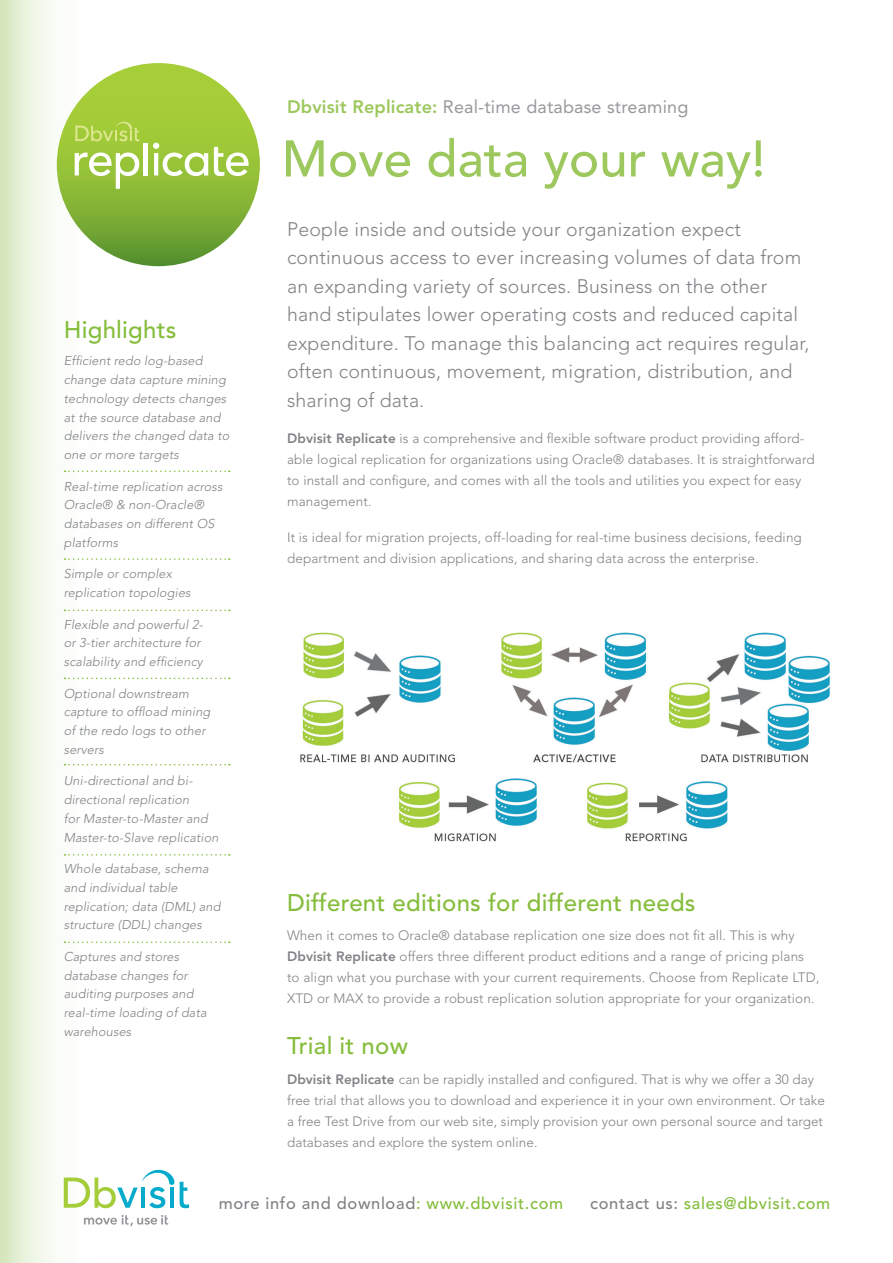
<style>
.page{position:relative;width:893px;height:1263px;background:#fff}
.page>*{position:absolute;margin:0;border:0;box-sizing:border-box;transform-origin:0 0}
.MAIN_TITLE{font:500 51px "Avenir";color:#9cc85e}
.SMALL_TITLE{font:500 24px "Avenir";letter-spacing:.01em;color:#85bd3b}
.big_intro{font:300 19.5px/28.5px "Avenir";letter-spacing:.01em;color:#808285}
.little_intro{font:18px "Avenir";letter-spacing:.01em;color:#97999c}
.t1{font:500 16.5px "Avenir";letter-spacing:.04em;color:#808285}
.t2{font:500 16.5px "Avenir";letter-spacing:.04em;color:#85bd3b}
.body_copy{font:300 13.5px/21px "Avenir";letter-spacing:.01em;color:#808285}
.NEW_LEFT_COLUMN{font:italic 300 12.75px/18.8px "Avenir";letter-spacing:.01em;color:#808285}
.s1{font-weight:800;color:#9cc85e}
.s2{font-weight:800}
.s3{color:#85bd3b}
.s4{color:#808285}
</style>
<div class="page">
<svg style="left:0;top:0;width:145px;height:1263px"></svg>
<svg style="left:57px;top:63px;width:203px;height:203px;background:#8fbc37"></svg>
<svg style="left:75px;top:122px;width:65px;height:19px"></svg>
<svg style="left:75px;top:152px;width:64px;height:37px"></svg>
<hr style="left:144px;top:143px;width:4px;height:32px;background:#fff">
<svg style="left:153px;top:143px;width:55px;height:33px"></svg>
<svg style="left:214px;top:147px;width:35px;height:29px"></svg>
<svg style="left:84px;top:1215px;width:84px;height:11px"></svg>
<svg style="left:64px;top:1170px;width:125px;height:38px"></svg>
<img style="left:300px;top:632px;width:530px;height:210px">
<svg style="left:65px;top:470px;width:165px;height:2px"></svg>
<svg style="left:65px;top:558px;width:165px;height:2px"></svg>
<svg style="left:65px;top:610px;width:165px;height:1px"></svg>
<svg style="left:65px;top:678px;width:165px;height:1px"></svg>
<svg style="left:65px;top:764px;width:165px;height:1px"></svg>
<svg style="left:65px;top:854px;width:165px;height:1px"></svg>
<svg style="left:65px;top:941px;width:165px;height:2px"></svg>
<p class="little_intro" style="left:287px;top:96px;width:403px"><span class="s1">Dbvisit Replicate:</span> Real-time database streaming</p>
<p class="SMALL_TITLE" style="left:64px;top:316px;width:114px">Highlights</p>
<p class="NEW_LEFT_COLUMN" style="left:64px;top:352px;width:167px">Efficient redo log-based change data capture mining technology detects changes at the source database and delivers the changed data to one or more targets</p>
<p class="NEW_LEFT_COLUMN" style="left:64px;top:477px;width:160px">Real-time replication across<br>Oracle® &amp; non-Oracle® databases on different OS platforms</p>
<p class="NEW_LEFT_COLUMN" style="left:64px;top:565px;width:128px">Simple or complex replication topologies</p>
<p class="NEW_LEFT_COLUMN" style="left:64px;top:615px;width:141px">Flexible and powerful 2- or 3-tier architecture for scalability and efficiency</p>
<p class="NEW_LEFT_COLUMN" style="left:64px;top:684px;width:148px">Optional downstream capture to offload mining of the redo logs to other servers</p>
<p class="NEW_LEFT_COLUMN" style="left:64px;top:772px;width:156px">Uni-directional and bi&shy;directional replication<br>for Master-to-Master and<br>Master-to-Slave replication</p>
<p class="NEW_LEFT_COLUMN" style="left:64px;top:859px;width:158px">Whole database, schema and individual table replication; data (DML) and structure (DDL) changes</p>
<p class="NEW_LEFT_COLUMN" style="left:64px;top:947px;width:144px">Captures and stores database changes for auditing purposes and real-time loading of data warehouses</p>
<p class="MAIN_TITLE" style="left:282px;top:129px;width:485px">Move data your way!</p>
<p class="big_intro" style="left:287px;top:215px;width:524px">People inside and outside your organization expect continuous access to ever increasing volumes of data from an expanding variety of sources. Business on the other hand stipulates lower operating costs and reduced capital expenditure. To manage this balancing act requires regular, often continuous, movement, migration, distribution, and sharing of data.</p>
<p class="body_copy" style="left:287px;top:428px;width:529px"><span class="s2">Dbvisit Replicate</span> is a comprehensive and flexible software product providing afford&shy;able logical replication for organizations using Oracle® databases. It is straightforward to install and configure, and comes with all the tools and utilities you expect for easy management.</p>
<p class="body_copy" style="left:287px;top:527px;width:516px">It is ideal for migration projects, off-loading for real-time business decisions, feeding department and division applications, and sharing data across the enterprise.</p>
<p class="SMALL_TITLE" style="left:287px;top:888px;width:410px">Different editions for different needs</p>
<p class="body_copy" style="left:287px;top:925px;width:534px">When it comes to Oracle® database replication one size does not fit all. This is why <span class="s2">Dbvisit Replicate</span> offers three different product editions and a range of pricing plans to align what you purchase with your current requirements. Choose from Replicate LTD, XTD or MAX to provide a robust replication solution appropriate for your organization.</p>
<p class="SMALL_TITLE" style="left:287px;top:1032px;width:122px">Trial it now</p>
<p class="body_copy" style="left:287px;top:1068px;width:539px"><span class="s2">Dbvisit Replicate</span> can be rapidly installed and configured. That is why we offer a 30 day free trial that allows you to download and experience it in your own environment. Or take a free Test Drive from our web site, simply provision your own personal source and target databases and explore the system online.</p>
<p class="t1" style="left:219px;top:1193px;width:346px">more info and download<span class="s3">: www.dbvisit.com</span></p>
<p class="t2" style="left:590px;top:1193px;width:242px"><span class="s4">contact us:</span> sales@dbvisit.com</p>
</div>
